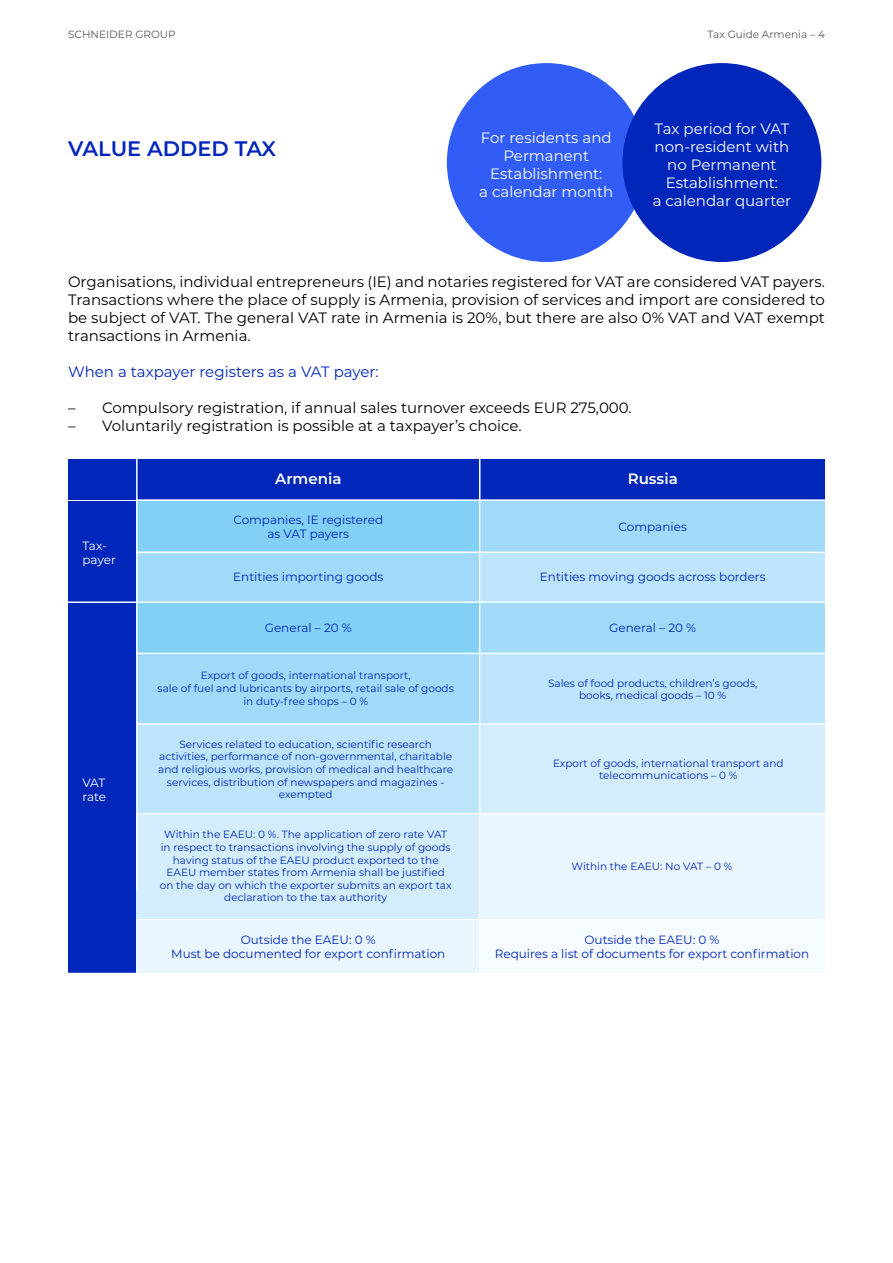
<style>
.page{position:relative;width:893px;height:1263px;background:#fff}
.page>*{position:absolute;margin:0;border:0;box-sizing:border-box;transform-origin:0 0}
.t1{font:600 21px "Montserrat";color:#0026ba}
.t2{font:15px/18px "Montserrat";color:#000;text-align:justify}
.t3{font:15px/18px "Montserrat";color:#fff;text-align:center}
.t4{font:15px "Montserrat";color:#0026ba}
.t5{font:600 15px "Montserrat";color:#fff}
.t6{font:12px/14.4px "Montserrat";color:#0026ba;text-align:center}
.t7{font:12px/14.4px "Montserrat";letter-spacing:-.01em;color:#fff}
.t8{font:10.5px/12.6px "Montserrat";color:#0026ba;text-align:center}
.t9{font:10.5px "Montserrat";color:#565655}
</style>
<div class="page">
<div style="left:479px;top:920px;width:346px;height:54px;background:#f5fbfe"></div>
<div style="left:479px;top:722px;width:346px;height:92px;background:#d4edfc"></div>
<div style="left:136px;top:722px;width:344px;height:92px;background:#bce4fa"></div>
<div style="left:479px;top:654px;width:346px;height:71px;background:#bce4fa"></div>
<div style="left:136px;top:652px;width:344px;height:72px;background:#a1daf8"></div>
<div style="left:479px;top:600px;width:346px;height:54px;background:#a1daf8"></div>
<div style="left:479px;top:549px;width:346px;height:54px;background:#bce4fa"></div>
<div style="left:68px;top:501px;width:68px;height:100px;background:#0026ba"></div>
<div style="left:68px;top:602px;width:68px;height:372px;background:#0026ba"></div>
<div style="left:479px;top:499px;width:346px;height:54px;background:#a1daf8"></div>
<div style="left:479px;top:814px;width:346px;height:106px;background:#eaf6fe"></div>
<div style="left:447px;top:63px;width:199px;height:199px;background:#315df6;border-radius:50%"></div>
<div style="left:622px;top:63px;width:199px;height:199px;background:#0026ba;border-radius:50%"></div>
<div style="left:136px;top:501px;width:344px;height:52px;background:#82d0f5"></div>
<div style="left:136px;top:920px;width:344px;height:54px;background:#eaf6fe"></div>
<div style="left:136px;top:602px;width:344px;height:52px;background:#82d0f5"></div>
<div style="left:136px;top:551px;width:344px;height:52px;background:#a1daf8"></div>
<div style="left:136px;top:814px;width:344px;height:106px;background:#d4edfc"></div>
<div style="left:68px;top:459px;width:757px;height:40px;background:#0026ba"></div>
<hr style="left:479px;top:453px;width:1px;height:519px;background:#fff">
<hr style="left:136px;top:453px;width:2px;height:438px;background:#fff">
<hr style="left:136px;top:499px;width:689px;height:2px;background:#fff">
<hr style="left:137px;top:552px;width:688px;height:1px;background:#fff">
<hr style="left:137px;top:653px;width:688px;height:1px;background:#fff">
<hr style="left:137px;top:723px;width:688px;height:2px;background:#fff">
<hr style="left:137px;top:813px;width:688px;height:1px;background:#fff">
<hr style="left:137px;top:919px;width:688px;height:1px;background:#fff">
<hr style="left:68px;top:601px;width:757px;height:2px;background:#fff">
<hr style="left:68px;top:973px;width:757px;height:1px;background:#fff">
<p class="t9" style="left:68px;top:27px;width:109px">SCHNEIDER GROUP</p>
<p class="t9" style="left:707px;top:27px;width:119px">Tax Guide Armenia – 4</p>
<h1 class="t1" style="left:68px;top:134px;width:210px">VALUE ADDED TAX</h1>
<h2 class="t3" style="left:479px;top:128px;width:136px">For residents and<br>Permanent<br>Establishment:<br>a calendar month</h2>
<h2 class="t3" style="left:653px;top:119px;width:140px">Tax period for VAT non-resident with no Permanent<br>Establishment:<br>a calendar quarter</h2>
<p class="t2" style="left:68px;top:272px;width:758px">Organisations, individual entrepreneurs (IE) and notaries registered for VAT are considered VAT payers.<br>Transactions where the place of supply is Armenia, provision of services and import are considered to be subject of VAT. The general VAT rate in Armenia is 20%, but there are also 0% VAT and VAT exempt transactions in Armenia.</p>
<h2 class="t4" style="left:68px;top:361px;width:312px">When a taxpayer registers as a VAT payer:</h2>
<h2 class="t2" style="left:68px;top:398px;width:565px">– Compulsory registration, if annual sales turnover exceeds EUR 275,000.</h2>
<h2 class="t2" style="left:68px;top:416px;width:455px">– Voluntarily registration is possible at a taxpayer’s choice.</h2>
<p class="t7" style="left:82px;top:538px;width:35px">Tax&shy;payer</p>
<p class="t7" style="left:82px;top:775px;width:25px">VAT rate</p>
<h2 class="t5" style="left:275px;top:468px;width:68px">Armenia</h2>
<h2 class="t5" style="left:628px;top:468px;width:52px">Russia</h2>
<p class="t6" style="left:233px;top:512px;width:151px">Companies, IE registered as VAT payers</p>
<p class="t6" style="left:233px;top:569px;width:152px">Entities importing goods</p>
<p class="t6" style="left:619px;top:519px;width:70px">Companies</p>
<p class="t6" style="left:540px;top:569px;width:227px">Entities moving goods across borders</p>
<p class="t6" style="left:265px;top:620px;width:89px">General – 20 %</p>
<p class="t6" style="left:609px;top:620px;width:89px">General – 20 %</p>
<p class="t8" style="left:158px;top:669px;width:298px">Export of goods, international transport,<br>sale of fuel and lubricants by airports, retail sale of goods in duty-free shops – 0 %</p>
<p class="t8" style="left:158px;top:737px;width:296px">Services related to education, scientific research activities, performance of non-governmental, charitable and religious works, provision of medical and healthcare services, distribution of newspapers and magazines - exempted</p>
<p class="t8" style="left:160px;top:828px;width:294px">Within the EAEU: 0 %. The application of zero rate VAT in respect to transactions involving the supply of goods having status of the EAEU product exported to the EAEU member states from Armenia shall be justified on the day on which the exporter submits an export tax declaration to the tax authority</p>
<p class="t8" style="left:548px;top:676px;width:211px">Sales of food products, children’s goods, books, medical goods – 10 %</p>
<p class="t8" style="left:553px;top:756px;width:232px">Export of goods, international transport and telecommunications – 0 %</p>
<p class="t8" style="left:571px;top:859px;width:162px">Within the EAEU: No VAT – 0 %</p>
<p class="t6" style="left:171px;top:932px;width:276px">Outside the EAEU: 0 %<br>Must be documented for export confirmation</p>
<p class="t6" style="left:495px;top:932px;width:316px">Outside the EAEU: 0 %<br>Requires a list of documents for export confirmation</p>
</div>
